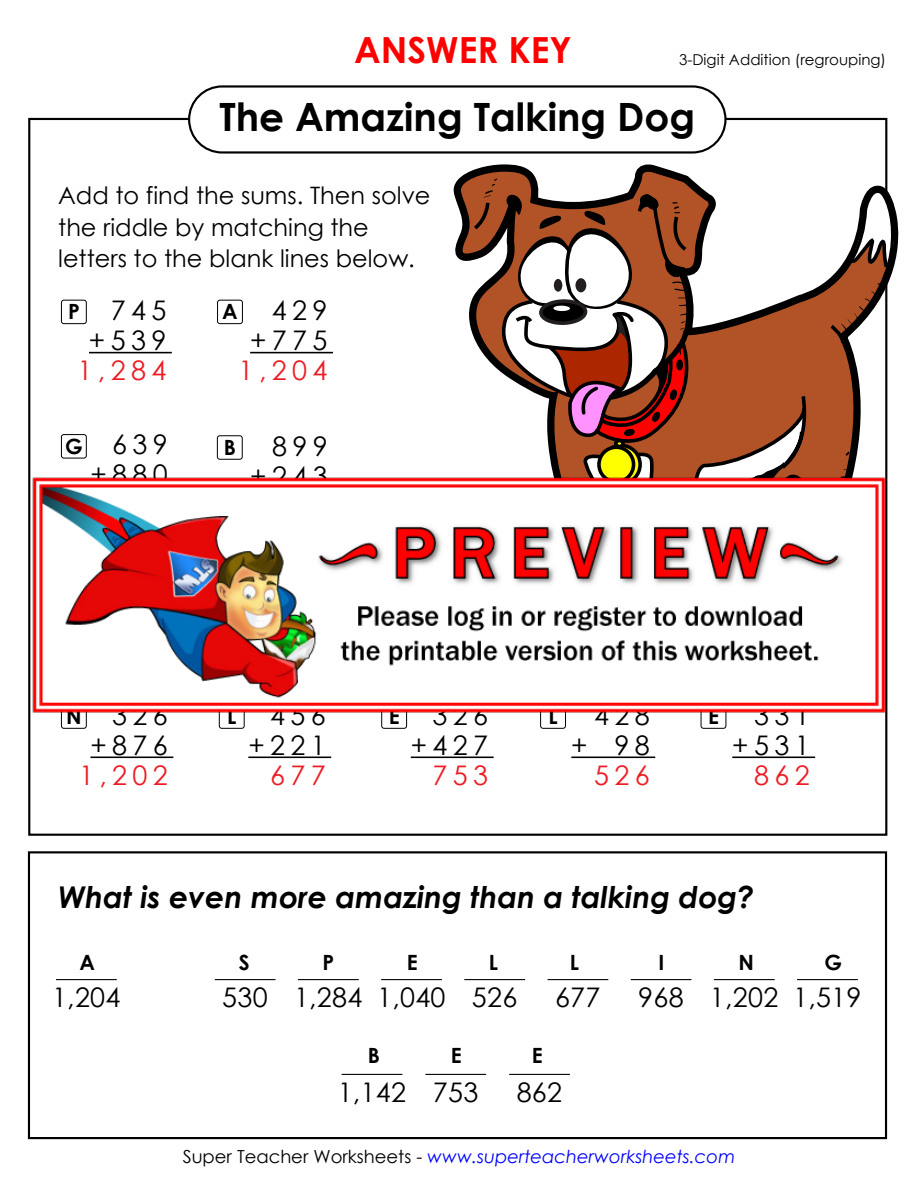
<style>
.page{position:relative;width:918px;height:1188px;background:#fff}
.page>*{position:absolute;margin:0;border:0;box-sizing:border-box;transform-origin:0 0}
.t1{font:700 39px "Century Gothic 2";color:#000}
.t2{font:700 36px "Century Gothic 2";color:#f00}
.t3{font:italic 700 30px "Century Gothic 2";color:#000}
.t4{font:27px/30px "Century Gothic 2";letter-spacing:.2em;color:#000;text-align:right}
.t5{font:27px "Century Gothic 2";letter-spacing:.2em;color:#ed1c24}
.t6{font:27px "Century Gothic 2";letter-spacing:.01em;color:#000}
.t7{font:24px/31.8px "Century Gothic 2";color:#000}
.t8{font:700 21px "Century Gothic 2";color:#000}
.t9{font:italic 18px "Century Gothic 2";color:#00f}
.t10{font:15px "Century Gothic 2";color:#000}
.s1{font-style:normal;color:#000}
</style>
<div class="page">
<div style="left:188px;top:85px;width:539px;height:69px;border:2px solid #000;border-radius:33px"></div>
<div style="left:28px;top:851px;width:859px;height:288px;border:2px solid #000"></div>
<hr style="left:56px;top:979px;width:61px;height:1px;background:#000">
<hr style="left:215px;top:979px;width:61px;height:1px;background:#000">
<hr style="left:298px;top:979px;width:61px;height:1px;background:#000">
<hr style="left:342px;top:1074px;width:60px;height:1px;background:#000">
<hr style="left:425px;top:1074px;width:61px;height:1px;background:#000">
<hr style="left:509px;top:1074px;width:61px;height:1px;background:#000">
<hr style="left:381px;top:979px;width:61px;height:1px;background:#000">
<hr style="left:464px;top:979px;width:61px;height:1px;background:#000">
<hr style="left:548px;top:979px;width:60px;height:1px;background:#000">
<hr style="left:631px;top:979px;width:60px;height:1px;background:#000">
<hr style="left:714px;top:979px;width:61px;height:1px;background:#000">
<hr style="left:797px;top:979px;width:61px;height:1px;background:#000">
<hr style="left:89px;top:352px;width:83px;height:1px;background:#000">
<div style="left:61px;top:300px;width:26px;height:24px;border:1px solid #000;border-radius:2px"></div>
<hr style="left:250px;top:352px;width:83px;height:1px;background:#000">
<div style="left:217px;top:300px;width:26px;height:24px;border:1px solid #000;border-radius:2px"></div>
<hr style="left:571px;top:757px;width:84px;height:1px;background:#000">
<div style="left:540px;top:704px;width:26px;height:25px;border:1px solid #000;border-radius:2px"></div>
<div style="left:61px;top:434px;width:26px;height:24px;border:1px solid #000;border-radius:2px"></div>
<hr style="left:732px;top:757px;width:83px;height:1px;background:#000">
<div style="left:701px;top:704px;width:25px;height:25px;border:1px solid #000;border-radius:2px"></div>
<hr style="left:411px;top:757px;width:83px;height:1px;background:#000">
<div style="left:381px;top:704px;width:26px;height:25px;border:1px solid #000;border-radius:2px"></div>
<div style="left:217px;top:435px;width:26px;height:25px;border:1px solid #000;border-radius:2px"></div>
<hr style="left:248px;top:757px;width:83px;height:1px;background:#000">
<div style="left:219px;top:704px;width:26px;height:25px;border:1px solid #000;border-radius:2px"></div>
<hr style="left:90px;top:757px;width:83px;height:1px;background:#000">
<div style="left:61px;top:704px;width:26px;height:25px;border:1px solid #000;border-radius:2px"></div>
<svg style="left:453px;top:95px;width:446px;height:376px"></svg>
<svg style="left:849px;top:189px;width:45px;height:81px"></svg>
<svg style="left:828px;top:323px;width:20px;height:24px"></svg>
<svg style="left:848px;top:319px;width:6px;height:7px"></svg>
<svg style="left:854px;top:313px;width:5px;height:8px"></svg>
<svg style="left:859px;top:291px;width:17px;height:21px"></svg>
<svg style="left:845px;top:451px;width:5px;height:5px"></svg>
<svg style="left:470px;top:179px;width:342px;height:292px"></svg>
<img style="left:28px;top:471px;width:860px;height:246px">
<h2 class="t2" style="left:354px;top:23px;width:219px">ANSWER KEY</h2>
<p class="t10" style="left:679px;top:49px;width:209px">3-Digit Addition (regrouping)</p>
<h1 class="t1" style="left:219px;top:87px;width:477px">The Amazing Talking Dog</h1>
<p class="t7" style="left:58px;top:179px;width:374px">Add to find the sums. Then solve the riddle by matching the letters to the blank lines below.</p>
<p class="t4" style="left:89px;top:295px;width:79px">745 +539</p>
<p class="t5" style="left:78px;top:351px;width:90px">1,284</p>
<p class="t8" style="left:68px;top:296px;width:13px">P</p>
<p class="t4" style="left:250px;top:295px;width:79px">429 +775</p>
<p class="t5" style="left:239px;top:351px;width:90px">1,204</p>
<p class="t8" style="left:222px;top:296px;width:17px">A</p>
<p class="t8" style="left:65px;top:430px;width:19px">G</p>
<p class="t4" style="left:90px;top:429px;width:79px">639 +880</p>
<p class="t8" style="left:224px;top:431px;width:14px">B</p>
<p class="t4" style="left:250px;top:430px;width:79px">899 +243</p>
<p class="t4" style="left:112px;top:700px;width:57px">326</p>
<p class="t8" style="left:227px;top:700px;width:11px">L</p>
<p class="t4" style="left:90px;top:730px;width:79px">+876</p>
<p class="t5" style="left:79px;top:756px;width:90px">1,202</p>
<p class="t8" style="left:66px;top:700px;width:17px">N</p>
<p class="t4" style="left:248px;top:700px;width:79px">456 +221</p>
<p class="t5" style="left:270px;top:756px;width:57px">677</p>
<p class="t8" style="left:389px;top:700px;width:12px">E</p>
<p class="t4" style="left:433px;top:700px;width:57px">326</p>
<p class="t8" style="left:708px;top:700px;width:12px">E</p>
<p class="t4" style="left:411px;top:730px;width:79px">+427</p>
<p class="t5" style="left:433px;top:756px;width:57px">753</p>
<p class="t4" style="left:571px;top:700px;width:80px">428 + 98</p>
<p class="t5" style="left:594px;top:756px;width:57px">526</p>
<p class="t8" style="left:548px;top:700px;width:11px">L</p>
<p class="t4" style="left:732px;top:700px;width:79px">331 +531</p>
<p class="t5" style="left:754px;top:756px;width:57px">862</p>
<p class="t3" style="left:58px;top:874px;width:697px">What is even more amazing than a talking dog?</p>
<p class="t8" style="left:80px;top:947px;width:17px">A</p>
<p class="t8" style="left:239px;top:947px;width:12px">S</p>
<p class="t8" style="left:323px;top:947px;width:13px">P</p>
<p class="t8" style="left:407px;top:947px;width:12px">E</p>
<p class="t8" style="left:489px;top:947px;width:11px">L</p>
<p class="t8" style="left:570px;top:947px;width:11px">L</p>
<p class="t8" style="left:658px;top:947px;width:7px">I</p>
<p class="t8" style="left:739px;top:947px;width:17px">N</p>
<p class="t8" style="left:825px;top:947px;width:19px">G</p>
<p class="t4" style="left:52px;top:982px;width:70px">1,204</p>
<p class="t4" style="left:222px;top:982px;width:142px">530 1,284</p>
<p class="t4" style="left:377px;top:982px;width:142px">1,040 526</p>
<p class="t4" style="left:555px;top:982px;width:47px">677</p>
<p class="t6" style="left:638px;top:979px;width:225px">968 1,202 1,519</p>
<p class="t8" style="left:368px;top:1040px;width:14px">B</p>
<p class="t8" style="left:451px;top:1040px;width:12px">E</p>
<p class="t8" style="left:532px;top:1040px;width:12px">E</p>
<p class="t4" style="left:338px;top:1077px;width:142px">1,142 753</p>
<p class="t4" style="left:517px;top:1077px;width:47px">862</p>
<p class="t9" style="left:183px;top:1144px;width:554px"><span class="s1">Super Teacher Worksheets -</span> www.superteacherworksheets.com</p>
</div>
